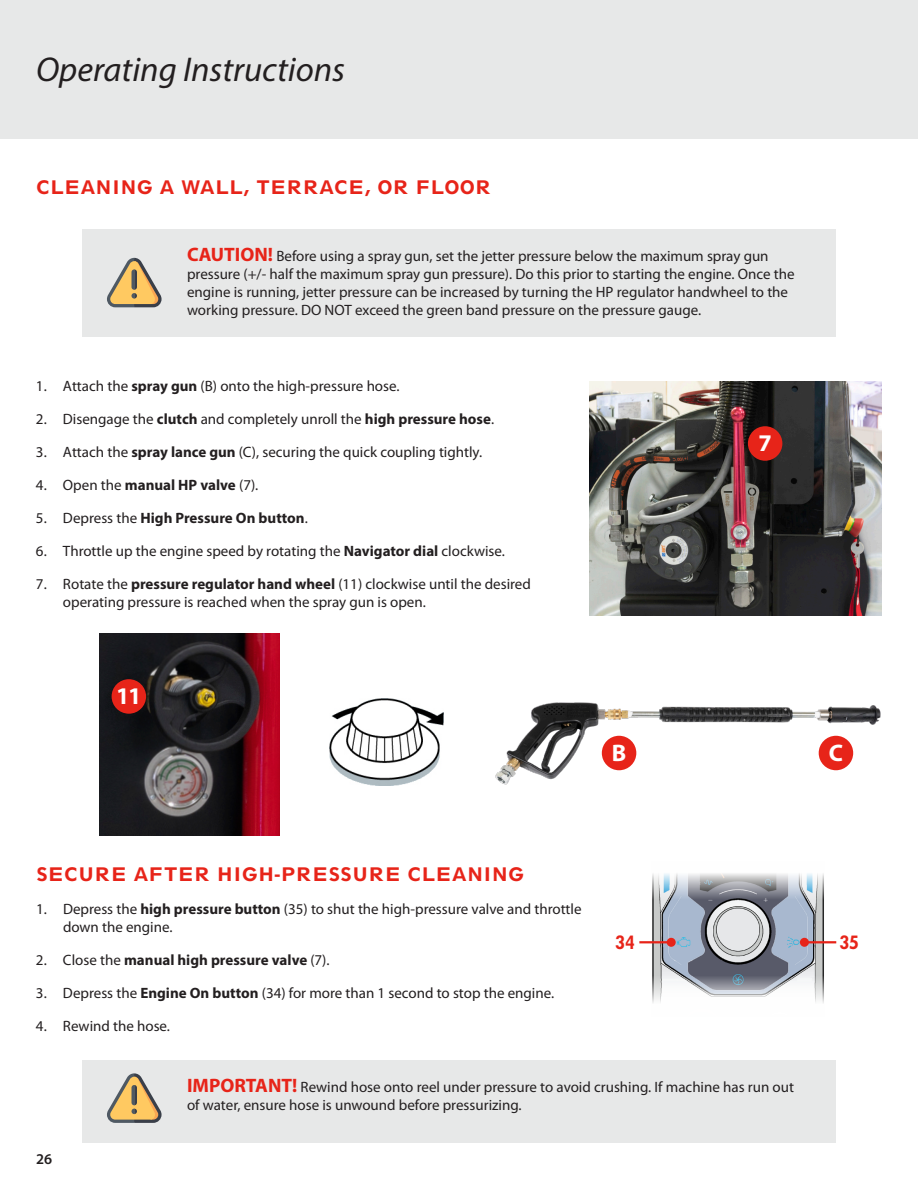
<style>
.page{position:relative;width:918px;height:1188px;background:#fff}
.page>*{position:absolute;margin:0;border:0;box-sizing:border-box;transform-origin:0 0}
.t1{font:italic 34.5px "Myriad Pro";color:#231f20}
.t2{font:700 24px "Myriad Pro";color:#fff}
.t3{font:19.5px "Spartan LT Std Heavy Class";color:#e72419}
.t4{font:15px/18px "Myriad Pro";color:#231f20}
.t5{font:700 15px "Myriad Pro";color:#231f20}
.t6{font:600 15px "Myriad Pro";color:#231f20}
.s1{font-weight:700;font-size:19.5px;color:#e72419}
.s2{font-weight:700}
.s3{font-weight:400}
</style>
<div class="page">
<div style="left:0;top:0;width:918px;height:139px;background:#e7e8e8"></div>
<img style="left:495px;top:702px;width:386px;height:83px">
<img style="left:100px;top:633px;width:179px;height:202px">
<img style="left:590px;top:382px;width:292px;height:234px">
<div style="left:82px;top:229px;width:754px;height:108px;background:#e7e8e8"></div>
<svg style="left:107px;top:258px;width:55px;height:49px"></svg>
<div style="left:748px;top:426px;width:34px;height:35px;background:#e72419;border-radius:50%"></div>
<div style="left:112px;top:679px;width:34px;height:35px;background:#e72419;border-radius:50%"></div>
<div style="left:602px;top:736px;width:34px;height:34px;background:#e72419;border-radius:50%"></div>
<div style="left:819px;top:736px;width:34px;height:34px;background:#e72419;border-radius:50%"></div>
<div style="left:82px;top:1060px;width:754px;height:83px;background:#e7e8e8"></div>
<svg style="left:107px;top:1073px;width:55px;height:50px"></svg>
<img style="left:330px;top:698px;width:113px;height:87px">
<img style="left:652px;top:953px;width:172px;height:50px">
<img style="left:648px;top:873px;width:182px;height:80px">
<hr style="left:804px;top:941px;width:32px;height:2px;background:#e72419">
<div style="left:800px;top:938px;width:9px;height:9px;background:#e72419;border-radius:50%"></div>
<hr style="left:639px;top:941px;width:32px;height:2px;background:#e72419">
<div style="left:667px;top:938px;width:9px;height:9px;background:#e72419;border-radius:50%"></div>
<h1 class="t1" style="left:36px;top:48px;width:311px">Operating Instructions</h1>
<h3 class="t3" style="left:36px;top:175px;width:457px">CLEANING A WALL, TERRACE, OR FLOOR</h3>
<p class="t4" style="left:187px;top:247px;width:609px"><span class="s1">CAUTION!</span> Before using a spray gun, set the jetter pressure below the maximum spray gun pressure (+/- half the maximum spray gun pressure). Do this prior to starting the engine. Once the engine is running, jetter pressure can be increased by turning the HP regulator handwheel to the working pressure. DO NOT exceed the green band pressure on the pressure gauge.</p>
<p class="t4" style="left:36px;top:377px;width:364px">1. Attach the <span class="s2">spray gun</span> (B) onto the high-pressure hose.</p>
<p class="t4" style="left:36px;top:410px;width:458px">2. Disengage the <span class="s2">clutch</span> and completely unroll the <span class="s2">high pressure hose</span>.</p>
<p class="t4" style="left:36px;top:443px;width:446px">3. Attach the <span class="s2">spray lance gun</span> (C), securing the quick coupling tightly.</p>
<p class="t4" style="left:36px;top:476px;width:223px">4. Open the <span class="s2">manual HP valve</span> (7).</p>
<p class="t5" style="left:36px;top:508px;width:272px"><span class="s3">5. Depress the</span> High Pressure On button<span class="s3">.</span></p>
<p class="t4" style="left:36px;top:542px;width:469px">6. Throttle up the engine speed by rotating the <span class="s2">Navigator dial</span> clockwise.</p>
<p class="t4" style="left:63px;top:575px;width:469px;text-indent:-27px">7. Rotate the <span class="s2">pressure regulator hand wheel</span> (11) clockwise until the desired operating pressure is reached when the spray gun is open.</p>
<h2 class="t2" style="left:116px;top:680px;width:27px">11</h2>
<h2 class="t2" style="left:758px;top:427px;width:15px">7</h2>
<h2 class="t2" style="left:612px;top:737px;width:16px">B</h2>
<h2 class="t2" style="left:829px;top:737px;width:16px">C</h2>
<h3 class="t3" style="left:36px;top:861px;width:490px">SECURE AFTER HIGH-PRESSURE CLEANING</h3>
<p class="t4" style="left:63px;top:900px;width:520px;text-indent:-27px">1. Depress the <span class="s2">high pressure button</span> (35) to shut the high-pressure valve and throttle down the engine.</p>
<p class="t5" style="left:36px;top:950px;width:294px"><span class="s3">2. Close the</span> manual high pressure valve <span class="s3">(7).</span></p>
<p class="t4" style="left:36px;top:984px;width:518px">3. Depress the <span class="s2">Engine On button</span> (34) for more than 1 second to stop the engine.</p>
<p class="t4" style="left:36px;top:1017px;width:134px">4. Rewind the hose.</p>
<h3 class="t3" style="left:615px;top:929px;width:21px">34</h3>
<h3 class="t3" style="left:839px;top:929px;width:21px">35</h3>
<p class="t6" style="left:36px;top:1150px;width:18px">26</p>
<p class="t4" style="left:187px;top:1079px;width:608px"><span class="s1">IMPORTANT!</span> Rewind hose onto reel under pressure to avoid crushing. If machine has run out of water, ensure hose is unwound before pressurizing.</p>
</div>
